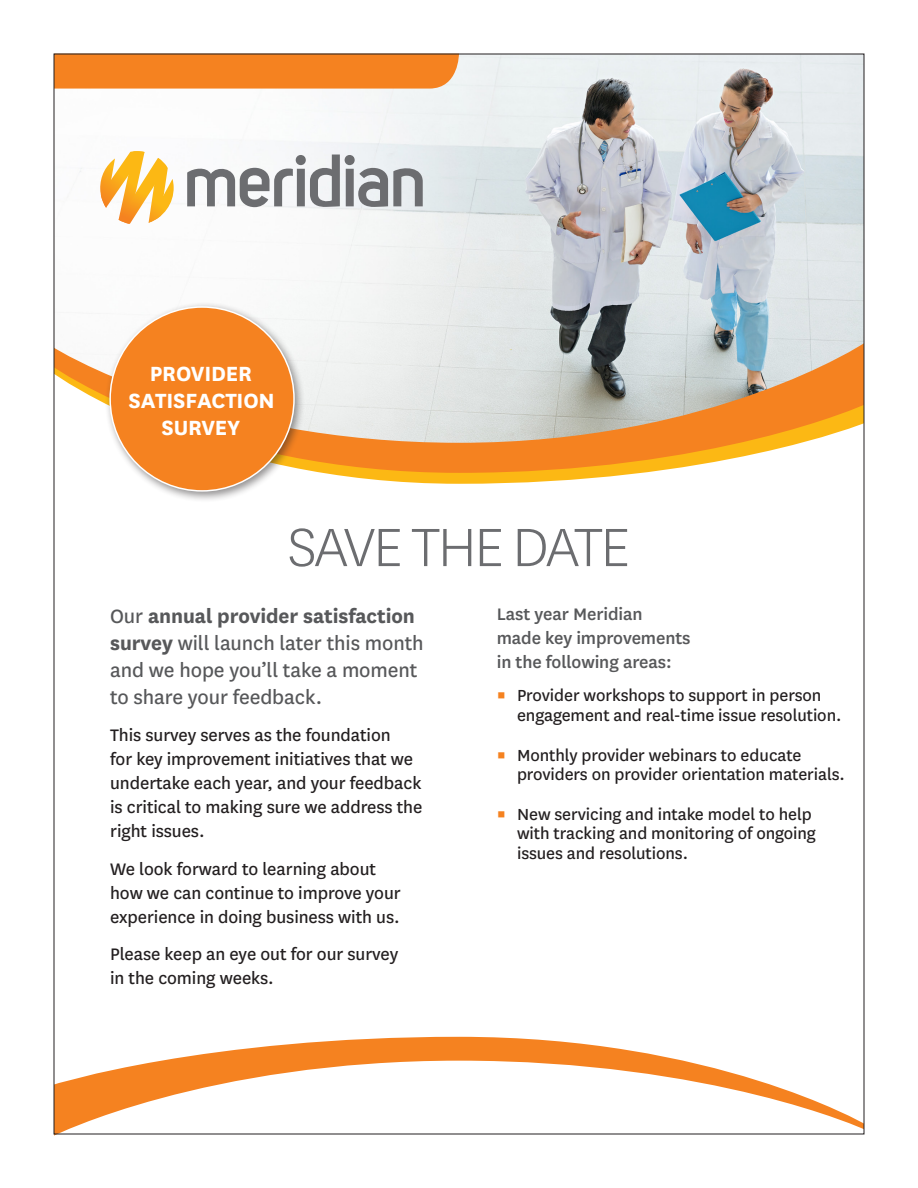
<style>
.page{position:relative;width:918px;height:1188px;background:#fff}
.page>*{position:absolute;margin:0;border:0;box-sizing:border-box;transform-origin:0 0}
.t1{font:300 63px "Centene Sans";letter-spacing:-.04em;color:#6c6d70}
.H2_reverse{font:700 24px "Centene Sans";letter-spacing:-.01em;color:#fff}
.intro_paragraph{font:22.5px/27px "Centene Sans";letter-spacing:-.005em;color:#57585a}
.Centene_Sans_Reg{font:19.5px/24px "Centene Sans";letter-spacing:-.005em;color:#231f20}
.Centene_Sans_med{font:500 19.5px/24px "Centene Sans";letter-spacing:-.005em;color:#57585a}
.t2{font:18.75px/19.5px "Centene Sans";letter-spacing:-.005em;color:#231f20}
.s1{font-weight:700}
.s2{color:#f58220}
</style>
<div class="page">
<svg style="left:324px;top:473px;width:316px;height:11px;fill:#fcb814"></svg>
<svg style="left:54px;top:1037px;width:810px;height:99px"></svg>
<svg style="left:306px;top:443px;width:494px;height:30px;fill:#f58220"></svg>
<img style="left:56px;top:56px;width:806px;height:387px">
<div style="left:104px;top:301px;width:202px;height:202px;background:#231f20;opacity:.5"></div>
<div style="left:110px;top:307px;width:184px;height:184px;background:#f58220;border-radius:50%"></div>
<svg style="left:187px;top:155px;width:236px;height:52px"></svg>
<svg style="left:100px;top:151px;width:74px;height:73px"></svg>
<div style="left:56px;top:56px;width:403px;height:33px;background:#f58220"></div>
<p class="H2_reverse" style="left:150px;top:357px;width:104px">PROVIDER</p>
<p class="H2_reverse" style="left:129px;top:384px;width:148px">SATISFACTION</p>
<p class="H2_reverse" style="left:162px;top:411px;width:80px">SURVEY</p>
<h1 class="t1" style="left:288px;top:508px;width:344px">SAVE THE DATE</h1>
<p class="intro_paragraph" style="left:110px;top:601px;width:315px">Our <span class="s1">annual provider satisfaction survey</span> will launch later this month and we hope you’ll take a moment to share your feedback.</p>
<p class="Centene_Sans_Reg" style="left:110px;top:722px;width:314px">This survey serves as the foundation<br>for key improvement initiatives that we undertake each year, and your feedback is critical to making sure we address the right issues.</p>
<p class="Centene_Sans_Reg" style="left:110px;top:856px;width:292px">We look forward to learning about how we can continue to improve your experience in doing business with us.</p>
<p class="Centene_Sans_Reg" style="left:110px;top:941px;width:290px">Please keep an eye out for our survey in the coming weeks.</p>
<p class="Centene_Sans_med" style="left:497px;top:601px;width:195px">Last year Meridian made key improvements in the following areas:</p>
<p class="t2" style="left:517px;top:685px;width:326px;text-indent:-20px"><span class="s2">▪</span> Provider workshops to support in person engagement and real-time issue resolution.</p>
<p class="t2" style="left:517px;top:744px;width:329px;text-indent:-20px"><span class="s2">▪</span> Monthly provider webinars to educate providers on provider orientation materials.</p>
<p class="t2" style="left:517px;top:803px;width:300px;text-indent:-20px"><span class="s2">▪</span> New servicing and intake model to help with tracking and monitoring of ongoing issues and resolutions.</p>
</div>
